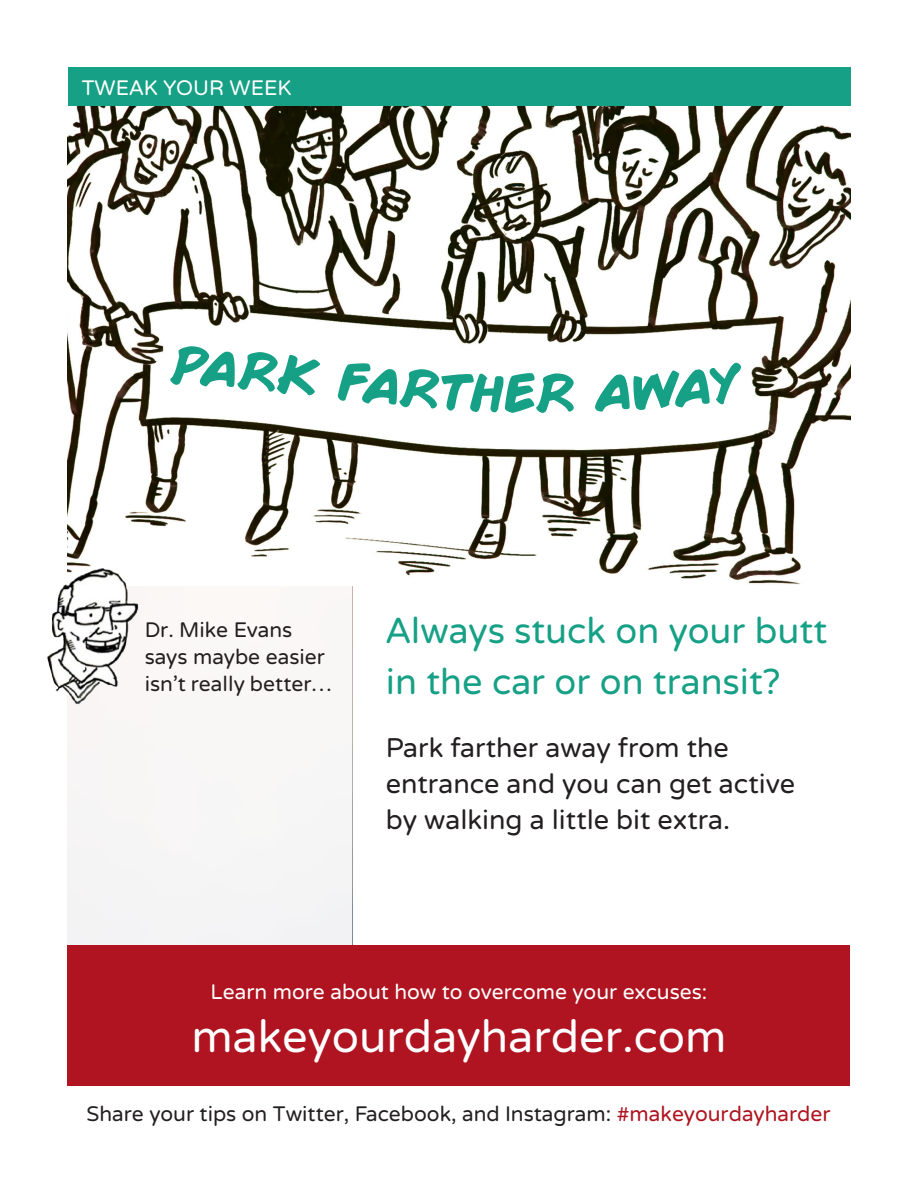
<style>
.page{position:relative;width:918px;height:1188px;background:#fff}
.page>*{position:absolute;margin:0;border:0;box-sizing:border-box;transform-origin:0 0}
.t1{font:700 63px "Comic";color:#16a085}
.t2{font:45px "Varela Round";color:#fff}
.Large_Body{font:36px/51px "Varela Round";color:#16a085}
.t3{font:27px/36px "Varela Round";color:#231f20}
.t4{font:21px/27px "Varela Round";color:#231f20}
.Body{font:21px "Varela Round";color:#fff}
.s1{color:#af1420}
</style>
<div class="page">
<div style="left:68px;top:584px;width:284px;height:370px;background:#f8f6f6"></div>
<div style="left:68px;top:946px;width:782px;height:140px;background:#af1420"></div>
<img style="left:68px;top:106px;width:782px;height:479px">
<img style="left:47px;top:564px;width:98px;height:141px">
<div style="left:68px;top:68px;width:782px;height:38px;background:#16a085"></div>
<svg style="left:170px;top:345px;width:67px;height:44px"></svg>
<svg style="left:399px;top:368px;width:105px;height:45px"></svg>
<svg style="left:536px;top:373px;width:38px;height:40px"></svg>
<svg style="left:594px;top:362px;width:151px;height:50px"></svg>
<p class="Body" style="left:82px;top:76px;width:211px">TWEAK YOUR WEEK</p>
<h1 class="t1" style="left:245px;top:321px;width:165px;rotate:6deg">rk fa</h1>
<h1 class="t1" style="left:506px;top:344px;width:34px">e</h1>
<p class="t4" style="left:145px;top:617px;width:189px">Dr. Mike Evans says maybe easier isn’t really better…</p>
<p class="Large_Body" style="left:386px;top:606px;width:443px">Always stuck on your butt in the car or on transit?</p>
<h3 class="t3" style="left:386px;top:730px;width:411px">Park farther away from the entrance and you can get active by walking a little bit extra.</h3>
<p class="Body" style="left:211px;top:980px;width:498px">Learn more about how to overcome your excuses:</p>
<h2 class="t2" style="left:191px;top:1011px;width:537px">makeyourdayharder.com</h2>
<p class="t4" style="left:87px;top:1100px;width:746px">Share your tips on Twitter, Facebook, and Instagram: <span class="s1">#makeyourdayharder</span></p>
</div>
